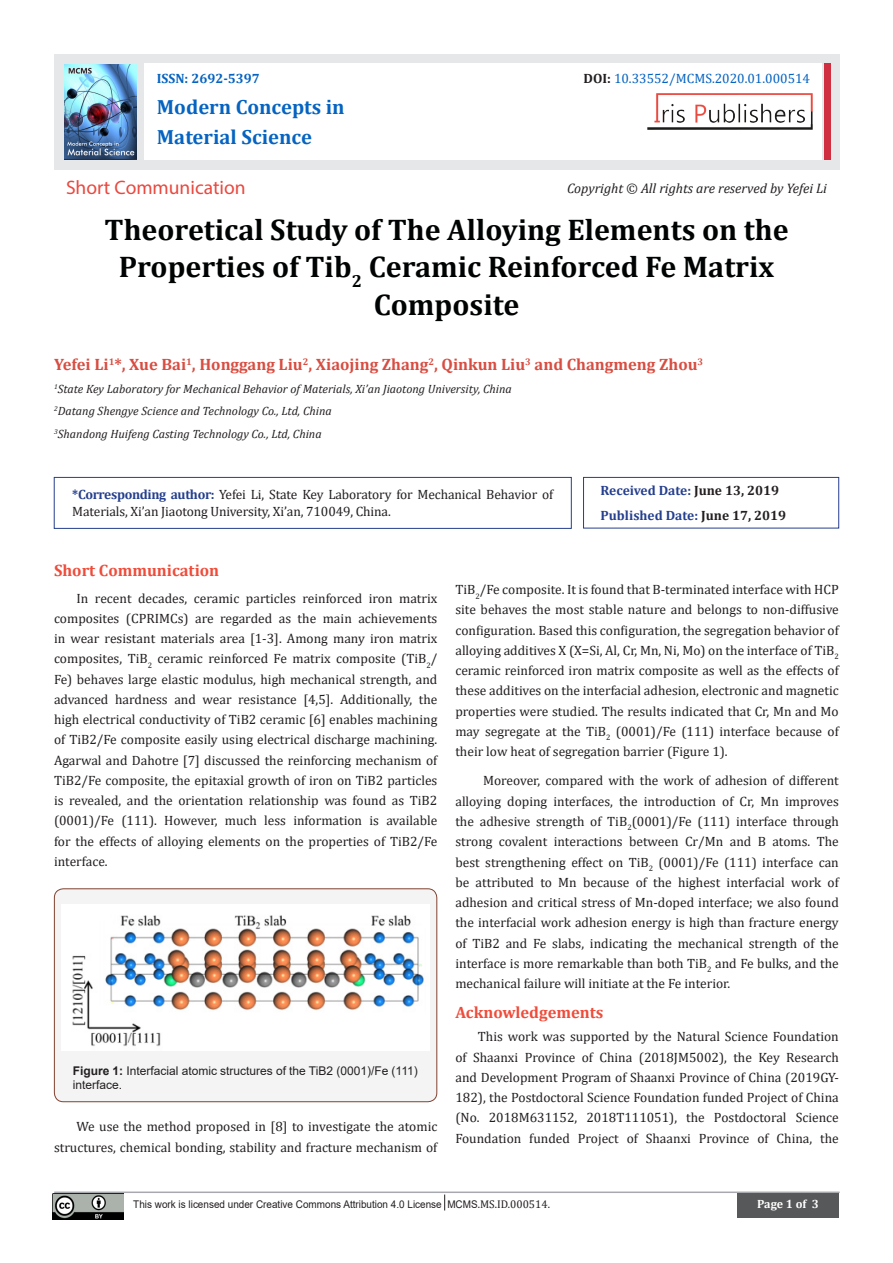
<style>
.page{position:relative;width:893px;height:1263px;background:#fff}
.page>*{position:absolute;margin:0;border:0;box-sizing:border-box;transform-origin:0 0}
.t1{font:700 30px/37.5px "Cambria";color:#000303;text-align:center}
.t2{font:700 20.55px "Cambria";color:#0563c1}
.t3{font:19.5px "Myriad Pro";color:#e9493f}
.t4{font:700 16.5px "Cambria";color:#d84d41}
.t5{font:700 16.5px "Cambria";color:#ef4c3a}
.t6{font:italic 13.8px "Cambria";color:#231f20}
.t7{font:13.5px/20.2px "Cambria";color:#231f20;text-align:justify}
.t8{font:700 13.5px "Cambria";color:#253f8e}
.t9{font:13.5px "Cambria";color:#0563c1}
.t10{font:700 13.5px "Cambria";color:#0563c1}
.t11{font:italic 12px "Cambria";color:#231f20}
.t12{font:12px/14.4px "Arial";color:#231f20}
.t13{font:700 12px "Cambria";color:#fff}
.t14{font:10.65px "Arial";color:#231f20;scale:.94 1}
.s1{font-weight:700;color:#231f20}
.s2{font-weight:700;color:#253f8e}
.s3{color:#231f20}
.s4{font-weight:700}
.s5{font-family:"Cambria";font-size:11.25px}
</style>
<div class="page">
<hr style="left:54px;top:1191px;width:786px;height:2px;background:#a8a9ad">
<div style="left:737px;top:1193px;width:102px;height:24px;background:#57585a"></div>
<div style="left:54px;top:889px;width:383px;height:213px;background:#f4f4f4;border-radius:9px"></div>
<div style="left:54px;top:888px;width:383px;height:214px;border:1px solid #824230;border-radius:9px"></div>
<img style="left:62px;top:904px;width:367px;height:147px">
<div style="left:54px;top:477px;width:517px;height:51px;border:1px solid #253f8e"></div>
<div style="left:583px;top:477px;width:256px;height:51px;border:1px solid #253f8e"></div>
<div style="left:54px;top:54px;width:785px;height:116px;background:#e6e7e8"></div>
<div style="left:145px;top:64px;width:677px;height:96px;background:#fff"></div>
<div style="left:824px;top:64px;width:7px;height:96px;background:#cf2e41"></div>
<img style="left:647px;top:94px;width:165px;height:36px">
<img style="left:65px;top:65px;width:72px;height:95px">
<img style="left:53px;top:1193px;width:70px;height:26px">
<svg style="left:444px;top:1194px;width:1px;height:16px"></svg>
<p class="t10" style="left:157px;top:69px;width:104px">ISSN: 2692-5397</p>
<p class="t9" style="left:584px;top:70px;width:228px"><span class="s1">DOI:</span> 10.33552/MCMS.2020.01.000514</p>
<p class="t2" style="left:157px;top:92px;width:189px">Modern Concepts in</p>
<p class="t2" style="left:157px;top:123px;width:157px">Material Science</p>
<p class="t3" style="left:66px;top:175px;width:181px">Short Communication</p>
<p class="t6" style="left:567px;top:178px;width:261px">Copyright © All rights are reserved by Yefei Li</p>
<p class="t1" style="left:105px;top:210px;width:686px">Theoretical Study of The Alloying Elements on the<br>Properties of Tib<sub>2</sub> Ceramic Reinforced Fe Matrix<br>Composite</p>
<p class="t4" style="left:54px;top:353px;width:651px">Yefei Li<sup>1</sup>*, Xue Bai<sup>1</sup>, Honggang Liu<sup>2</sup>, Xiaojing Zhang<sup>2</sup>, Qinkun Liu<sup>3</sup> and Changmeng Zhou<sup>3</sup></p>
<p class="t11" style="left:54px;top:380px;width:459px"><sup>1</sup>State Key Laboratory for Mechanical Behavior of Materials, Xi’an Jiaotong University, China</p>
<p class="t11" style="left:54px;top:402px;width:279px"><sup>2</sup>Datang Shengye Science and Technology Co., Ltd, China</p>
<p class="t11" style="left:54px;top:425px;width:269px"><sup>3</sup>Shandong Huifeng Casting Technology Co., Ltd, China</p>
<p class="t7" style="left:72px;top:486px;width:482px;line-height:16.5px"><span class="s2">*Corresponding author:</span> Yefei Li, State Key Laboratory for Mechanical Behavior of<br>Materials, Xi’an Jiaotong University, Xi’an, 710049, China.</p>
<p class="t8" style="left:601px;top:481px;width:180px">Received Date: <span class="s3">June 13, 2019</span></p>
<p class="t8" style="left:601px;top:506px;width:187px">Published Date: <span class="s3">June 17, 2019</span></p>
<p class="t5" style="left:54px;top:559px;width:167px">Short Communication</p>
<p class="t7" style="left:54px;top:588px;width:385px;text-indent:22px">In recent decades, ceramic particles reinforced iron matrix composites (CPRIMCs) are regarded as the main achievements in wear resistant materials area [1-3]. Among many iron matrix composites, TiB<sub>2</sub> ceramic reinforced Fe matrix composite (TiB<sub>2</sub>/ Fe) behaves large elastic modulus, high mechanical strength, and advanced hardness and wear resistance [4,5]. Additionally, the high electrical conductivity of TiB2 ceramic [6] enables machining of TiB2/Fe composite easily using electrical discharge machining.<br>Agarwal and Dahotre [7] discussed the reinforcing mechanism of TiB2/Fe composite, the epitaxial growth of iron on TiB2 particles is revealed, and the orientation relationship was found as TiB2 (0001)/Fe (111). However, much less information is available for the effects of alloying elements on the properties of TiB2/Fe interface.</p>
<p class="t12" style="left:73px;top:1063px;width:347px"><span class="s4">Figure 1:</span> Interfacial atomic structures of the TiB2 (0001)/Fe (111) interface.</p>
<p class="t7" style="left:54px;top:1116px;width:385px;text-align:right">We use the method proposed in [8] to investigate the atomic structures, chemical bonding, stability and fracture mechanism of</p>
<p class="t7" style="left:455px;top:579px;width:385px">TiB<sub>2</sub>/Fe composite. It is found that B-terminated interface with HCP site behaves the most stable nature and belongs to non-diffusive configuration. Based this configuration, the segregation behavior of alloying additives X (X=Si, Al, Cr, Mn, Ni, Mo) on the interface of TiB<sub>2 </sub>ceramic reinforced iron matrix composite as well as the effects of these additives on the interfacial adhesion, electronic and magnetic properties were studied. The results indicated that Cr, Mn and Mo may segregate at the TiB<sub>2</sub> (0001)/Fe (111) interface because of their low heat of segregation barrier (Figure 1).</p>
<p class="t7" style="left:455px;top:771px;width:385px;text-indent:28px">Moreover, compared with the work of adhesion of different alloying doping interfaces, the introduction of Cr, Mn improves the adhesive strength of TiB<sub>2</sub>(0001)/Fe (111) interface through strong covalent interactions between Cr/Mn and B atoms. The best strengthening effect on TiB<sub>2</sub> (0001)/Fe (111) interface can be attributed to Mn because of the highest interfacial work of adhesion and critical stress of Mn-doped interface; we also found the interfacial work adhesion energy is high than fracture energy of TiB2 and Fe slabs, indicating the mechanical strength of the interface is more remarkable than both TiB<sub>2</sub> and Fe bulks, and the mechanical failure will initiate at the Fe interior.</p>
<p class="t5" style="left:455px;top:1001px;width:150px">Acknowledgements</p>
<p class="t7" style="left:455px;top:1026px;width:385px;text-indent:22px">This work was supported by the Natural Science Foundation of Shaanxi Province of China (2018JM5002), the Key Research and Development Program of Shaanxi Province of China (2019GY-182), the Postdoctoral Science Foundation funded Project of China (No. 2018M631152, 2018T111051), the Postdoctoral Science Foundation funded Project of Shaanxi Province of China, the</p>
<p class="t14" style="left:133px;top:1197px;width:445px">This work is licensed under Creative Commons Attribution 4.0 License MCMS<span class="s5">.MS.ID.000514.</span></p>
<p class="t13" style="left:757px;top:1196px;width:63px">Page 1 of 3</p>
</div>
